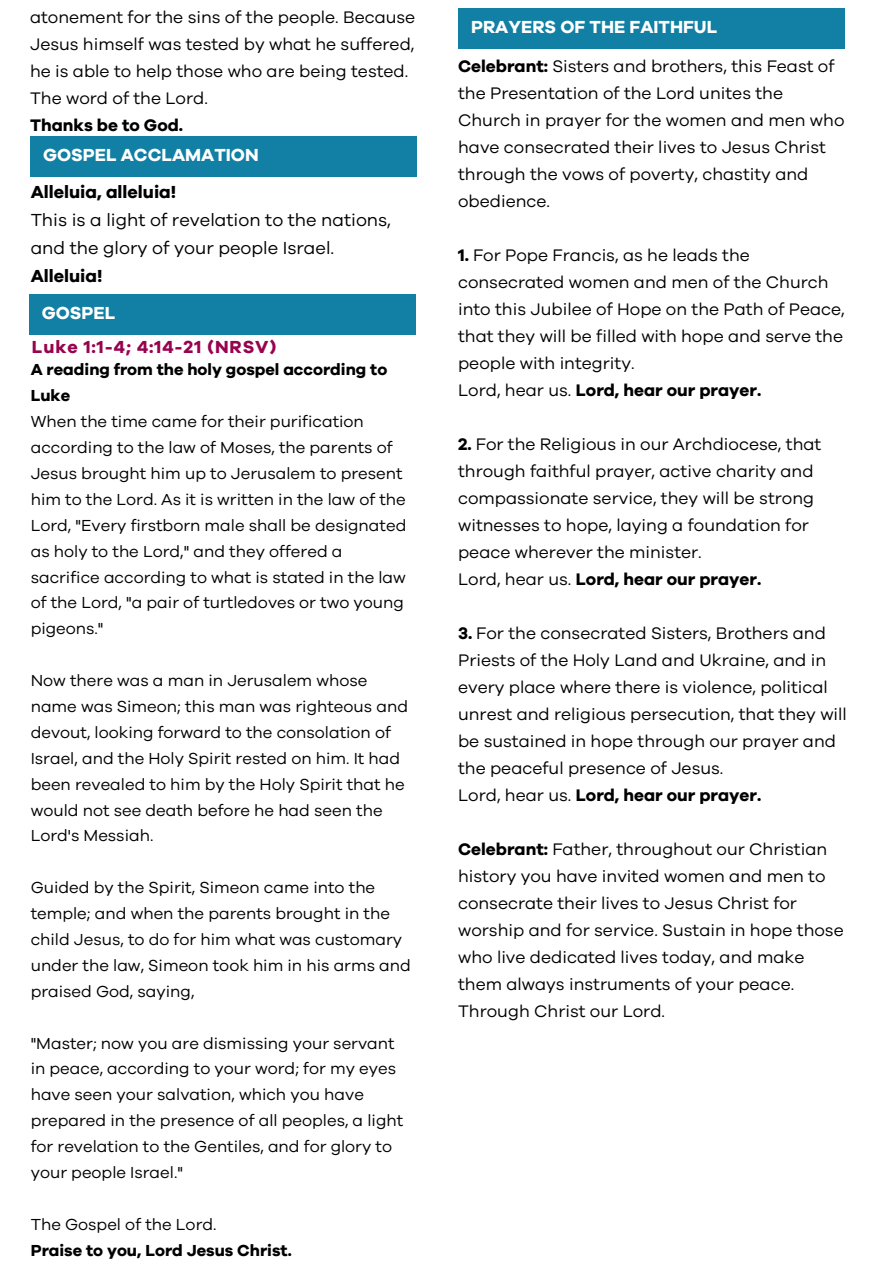
<style>
.page{position:relative;width:894px;height:1264px;background:#fff}
.page>*{position:absolute;margin:0;border:0;box-sizing:border-box;transform-origin:0 0}
.t1{font:18px/28.2px "Galano Grotesque";color:#000}
.t2{font:700 18px "Galano Grotesque";color:#fff}
.t3{font:700 18px "Galano Grotesque";color:#000}
.t4{font:700 18px "Galano Grotesque";letter-spacing:.05em;color:#97034f}
.t5{font:17.25px/27px "Galano Grotesque";color:#000}
.t6{font:700 17.25px "Galano Grotesque";color:#000}
.t7{font:16.5px/25.8px "Galano Grotesque";color:#000}
.t8{font:700 16.5px/25.8px "Galano Grotesque";color:#000}
.s1{font-weight:700}
</style>
<div class="page">
<div style="left:29px;top:294px;width:386px;height:41px;background:#1180a4"></div>
<div style="left:30px;top:136px;width:387px;height:41px;background:#1180a4"></div>
<div style="left:458px;top:8px;width:386px;height:41px;background:#1180a4"></div>
<p class="t5" style="left:30px;top:3px;width:386px">atonement for the sins of the people. Because Jesus himself was tested by what he suffered, he is able to help those who are being tested.<br>The word of the Lord.</p>
<p class="t6" style="left:30px;top:114px;width:154px">Thanks be to God.</p>
<p class="t2" style="left:43px;top:144px;width:217px">GOSPEL ACCLAMATION</p>
<p class="t2" style="left:42px;top:146px;width:217px">GOSPEL ACCLAMATION</p>
<p class="t3" style="left:31px;top:180px;width:147px">Alleluia, alleluia!</p>
<p class="t1" style="left:31px;top:205px;width:362px">This is a light of revelation to the nations, and the glory of your people Israel.</p>
<p class="t3" style="left:31px;top:265px;width:73px">Alleluia!</p>
<p class="t2" style="left:42px;top:302px;width:75px">GOSPEL</p>
<p class="t4" style="left:32px;top:336px;width:246px">Luke 1:1-4; 4:14-21 (NRSV)</p>
<p class="t8" style="left:31px;top:356px;width:358px">A reading from the holy gospel according to<br>Luke</p>
<p class="t7" style="left:31px;top:408px;width:377px">When the time came for their purification according to the law of Moses, the parents of Jesus brought him up to Jerusalem to present him to the Lord. As it is written in the law of the Lord, "Every firstborn male shall be designated as holy to the Lord," and they offered a sacrifice according to what is stated in the law of the Lord, "a pair of turtledoves or two young pigeons."</p>
<p class="t7" style="left:31px;top:667px;width:379px">Now there was a man in Jerusalem whose name was Simeon; this man was righteous and devout, looking forward to the consolation of Israel, and the Holy Spirit rested on him. It had been revealed to him by the Holy Spirit that he would not see death before he had seen the Lord's Messiah.</p>
<p class="t7" style="left:31px;top:874px;width:381px">Guided by the Spirit, Simeon came into the temple; and when the parents brought in the child Jesus, to do for him what was customary under the law, Simeon took him in his arms and praised God, saying,</p>
<p class="t7" style="left:31px;top:1029px;width:374px">"Master; now you are dismissing your servant in peace, according to your word; for my eyes have seen your salvation, which you have prepared in the presence of all peoples, a light for revelation to the Gentiles, and for glory to your people Israel."</p>
<p class="t7" style="left:31px;top:1210px;width:187px">The Gospel of the Lord.</p>
<p class="t8" style="left:31px;top:1236px;width:262px">Praise to you, Lord Jesus Christ.</p>
<p class="t2" style="left:471px;top:16px;width:248px">PRAYERS OF THE FAITHFUL</p>
<p class="t5" style="left:458px;top:52px;width:388px"><span class="s1">Celebrant:</span> Sisters and brothers, this Feast of the Presentation of the Lord unites the Church in prayer for the women and men who have consecrated their lives to Jesus Christ through the vows of poverty, chastity and obedience.</p>
<p class="t5" style="left:458px;top:241px;width:388px"><span class="s1">1.</span> For Pope Francis, as he leads the consecrated women and men of the Church into this Jubilee of Hope on the Path of Peace, that they will be filled with hope and serve the people with integrity.<br>Lord, hear us. <span class="s1">Lord, hear our prayer.</span></p>
<p class="t5" style="left:458px;top:430px;width:364px"><span class="s1">2.</span> For the Religious in our Archdiocese, that through faithful prayer, active charity and compassionate service, they will be strong witnesses to hope, laying a foundation for peace wherever the minister.<br>Lord, hear us. <span class="s1">Lord, hear our prayer.</span></p>
<p class="t5" style="left:458px;top:619px;width:390px"><span class="s1">3.</span> For the consecrated Sisters, Brothers and Priests of the Holy Land and Ukraine, and in every place where there is violence, political unrest and religious persecution, that they will be sustained in hope through our prayer and the peaceful presence of Jesus.<br>Lord, hear us. <span class="s1">Lord, hear our prayer.</span></p>
<p class="t5" style="left:458px;top:835px;width:387px"><span class="s1">Celebrant:</span> Father, throughout our Christian history you have invited women and men to consecrate their lives to Jesus Christ for worship and for service. Sustain in hope those who live dedicated lives today, and make them always instruments of your peace.<br>Through Christ our Lord.</p>
</div>
